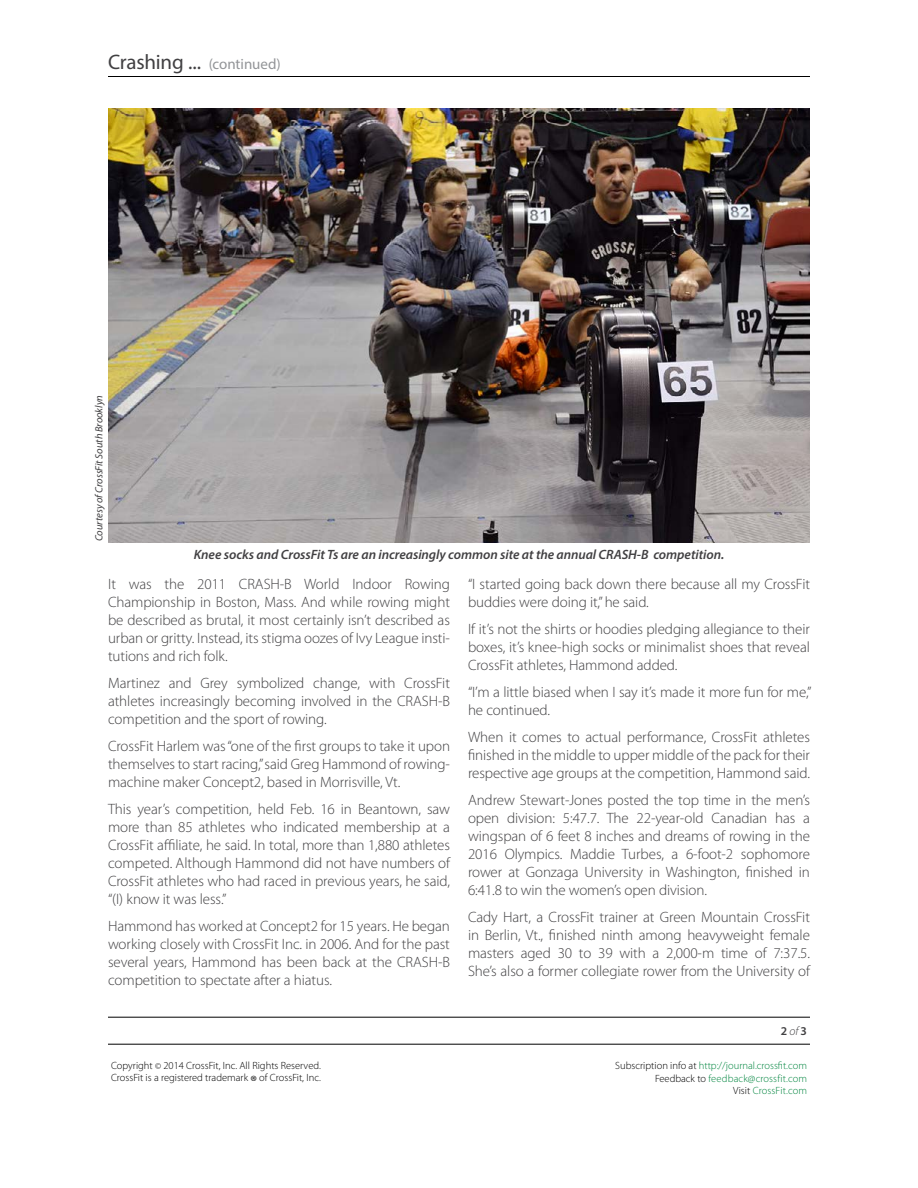
<style>
.page{position:relative;width:918px;height:1188px;background:#fff}
.page>*{position:absolute;margin:0;border:0;box-sizing:border-box;transform-origin:0 0}
.t1{font:21px "Myriad Pro";letter-spacing:-.01em;color:#414042}
.t2{font:300 15px/18px "Myriad Pro";letter-spacing:-.005em;color:#414042;text-align:justify}
.t3{font:italic 600 13.5px "Myriad Pro";letter-spacing:-.005em;color:#414042}
.t4{font:600 12px "Myriad Pro";color:#414042}
.t5{font:300 10.5px/12.6px "Myriad Pro";color:#00853f;text-align:right}
.t6{font:300 10.5px/12px "Myriad Pro";color:#000}
.t7{font:italic 10.5px "Myriad Pro";letter-spacing:-.005em;color:#414042}
.s1{font-size:15px;color:#939598}
.s2{font-weight:300;font-style:italic}
.s3{font-size:9px}
.s4{font-size:16.5px}
.s5{color:#000}
</style>
<div class="page">
<hr style="left:108px;top:76px;width:702px;height:1px;background:#000">
<hr style="left:108px;top:1017px;width:702px;height:1px;background:#000">
<hr style="left:108px;top:1044px;width:702px;height:1px;background:#000">
<img style="left:108px;top:108px;width:702px;height:434px">
<h1 class="t1" style="left:108px;top:49px;width:174px">Crashing ... <span class="s1">(continued)</span></h1>
<p class="t7" style="left:92px;top:541px;width:148px;rotate:-90deg">Courtesy of CrossFit South Brooklyn</p>
<p class="t3" style="left:194px;top:546px;width:532px">Knee socks and CrossFit Ts are an increasingly common site at the annual CRASH-B competition.</p>
<p class="t2" style="left:108px;top:575px;width:344px">It was the 2011 CRASH-B World Indoor Rowing Championship in Boston, Mass. And while rowing might be described as brutal, it most certainly isn’t described as urban or gritty. Instead, its stigma oozes of Ivy League insti&shy;tutions and rich folk.</p>
<p class="t2" style="left:108px;top:674px;width:344px">Martinez and Grey symbolized change, with CrossFit athletes increasingly becoming involved in the CRASH-B competition and the sport of rowing.</p>
<p class="t2" style="left:108px;top:737px;width:344px">CrossFit Harlem was “one of the first groups to take it upon themselves to start racing,” said Greg Hammond of rowing&shy;machine maker Concept2, based in Morrisville, Vt.</p>
<p class="t2" style="left:108px;top:800px;width:344px">This year’s competition, held Feb. 16 in Beantown, saw more than 85 athletes who indicated membership at a CrossFit affiliate, he said. In total, more than 1,880 athletes competed. Although Hammond did not have numbers of CrossFit athletes who had raced in previous years, he said, “(I) know it was less.”</p>
<p class="t2" style="left:108px;top:917px;width:344px">Hammond has worked at Concept2 for 15 years. He began working closely with CrossFit Inc. in 2006. And for the past several years, Hammond has been back at the CRASH-B competition to spectate after a hiatus.</p>
<p class="t2" style="left:468px;top:575px;width:344px">“I started going back down there because all my CrossFit buddies were doing it,” he said.</p>
<p class="t2" style="left:468px;top:620px;width:343px">If it’s not the shirts or hoodies pledging allegiance to their boxes, it’s knee-high socks or minimalist shoes that reveal CrossFit athletes, Hammond added.</p>
<p class="t2" style="left:468px;top:683px;width:345px">“I’m a little biased when I say it’s made it more fun for me,” he continued.</p>
<p class="t2" style="left:468px;top:728px;width:344px">When it comes to actual performance, CrossFit athletes finished in the middle to upper middle of the pack for their respective age groups at the competition, Hammond said.</p>
<p class="t2" style="left:468px;top:791px;width:344px">Andrew Stewart-Jones posted the top time in the men’s open division: 5:47.7. The 22-year-old Canadian has a wingspan of 6 feet 8 inches and dreams of rowing in the 2016 Olympics. Maddie Turbes, a 6-foot-2 sophomore rower at Gonzaga University in Washington, finished in 6:41.8 to win the women’s open division.</p>
<p class="t2" style="left:468px;top:908px;width:344px">Cady Hart, a CrossFit trainer at Green Mountain CrossFit in Berlin, Vt., finished ninth among heavyweight female masters aged 30 to 39 with a 2,000-m time of 7:37.5.<br>She’s also a former collegiate rower from the University of</p>
<p class="t4" style="left:781px;top:1023px;width:28px">2 <span class="s2">of</span> 3</p>
<p class="t6" style="left:111px;top:1060px;width:211px">Copyright <span class="s3">©</span> 2014 CrossFit, Inc. All Rights Reserved.<br>CrossFit is a registered trademark <span class="s4">®</span> of CrossFit, Inc.</p>
<p class="t5" style="left:615px;top:1060px;width:193px"><span class="s5">Subscription info at</span> http://journal.crossfit.com<br><span class="s5">Feedback to</span> feedback@crossfit.com<br><span class="s5">Visit</span> CrossFit.com</p>
</div>
